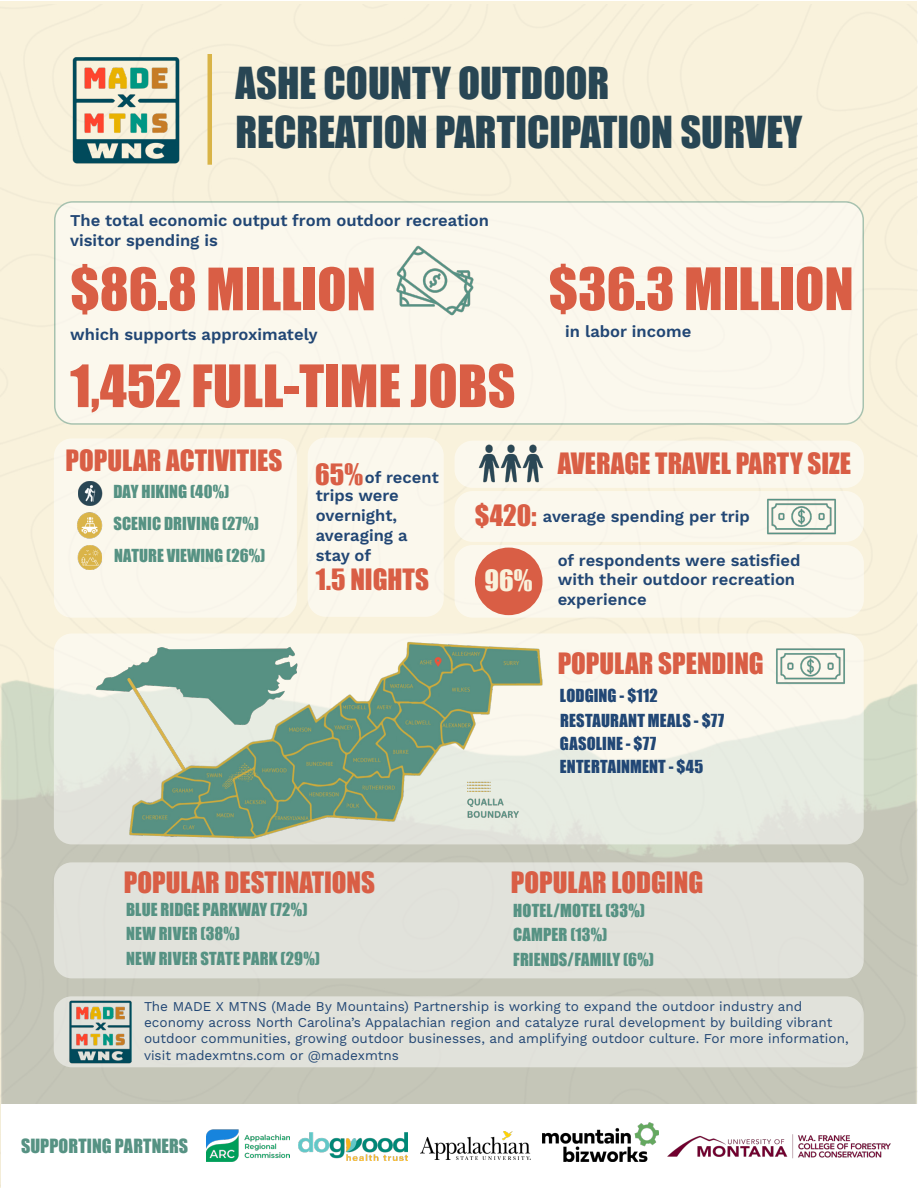
<style>
.page{position:relative;width:918px;height:1188px;background:#fff}
.page>*{position:absolute;margin:0;border:0;box-sizing:border-box;transform-origin:0 0}
.t1{font:54px "Impact";color:#d95e45}
.t2{font:40.5px "Impact";color:#284654}
.t3{font:27px "Impact";color:#d95e45}
.t4{font:27px "Impact";color:#f9f2dc}
.t5{font:18px "Impact";letter-spacing:.005em;color:#569283}
.t6{font:600 16.5px/19.8px "Work Sans";color:#214674}
.t7{font:16.5px "Impact";letter-spacing:.005em;color:#569283}
.t8{font:16.5px "Impact";letter-spacing:.01em;color:#214775}
.t9{font:13.5px/16.2px "Work Sans";color:#214674}
</style>
<div class="page">
<div style="left:55px;top:202px;width:808px;height:222px;background:#fbf8ed;border-radius:18px"></div>
<div style="left:54px;top:201px;width:810px;height:224px;border:2px solid #569283;border-radius:18px"></div>
<div style="left:54px;top:438px;width:243px;height:180px;background:#fbf8ed;border-radius:18px"></div>
<div style="left:308px;top:438px;width:136px;height:179px;background:#fbf8ed;border-radius:18px"></div>
<div style="left:455px;top:441px;width:409px;height:47px;background:#fbf8ed;border-radius:18px"></div>
<div style="left:455px;top:491px;width:409px;height:51px;background:#fbf8ed;border-radius:18px"></div>
<div style="left:455px;top:545px;width:409px;height:73px;background:#fbf8ed;border-radius:18px"></div>
<div style="left:54px;top:633px;width:810px;height:211px;background:linear-gradient(to bottom,#fffcf0,#e1e7de);border-radius:18px"></div>
<div style="left:54px;top:862px;width:810px;height:116px;background:#e1e2db;border-radius:18px"></div>
<div style="left:54px;top:996px;width:810px;height:71px;background:#e1e2db;border-radius:18px"></div>
<img style="left:70px;top:638px;width:512px;height:206px">
<img style="left:68px;top:54px;width:116px;height:111px">
<hr style="left:208px;top:54px;width:4px;height:111px;background:#d9b447">
<img style="left:396px;top:245px;width:78px;height:71px">
<img style="left:475px;top:439px;width:72px;height:44px">
<img style="left:767px;top:498px;width:69px;height:37px">
<img style="left:69px;top:1000px;width:63px;height:64px">
<div style="left:475px;top:548px;width:68px;height:67px;background:#d95e45;border-radius:50%"></div>
<img style="left:78px;top:481px;width:24px;height:25px">
<img style="left:77px;top:512px;width:25px;height:27px">
<img style="left:206px;top:1129px;width:84px;height:33px">
<img style="left:298px;top:1132px;width:110px;height:29px">
<img style="left:420px;top:1131px;width:110px;height:29px">
<img style="left:543px;top:1123px;width:115px;height:39px">
<img style="left:667px;top:1134px;width:224px;height:25px">
<svg style="left:434px;top:655px;width:8px;height:13px"></svg>
<img style="left:772px;top:644px;width:78px;height:44px">
<img style="left:78px;top:545px;width:24px;height:25px">
<p class="t2" style="left:235px;top:52px;width:375px">ASHE COUNTY OUTDOOR</p>
<p class="t2" style="left:235px;top:100px;width:568px">RECREATION PARTICIPATION SURVEY</p>
<p class="t6" style="left:70px;top:211px;width:420px">The total economic output from outdoor recreation visitor spending is</p>
<p class="t1" style="left:70px;top:247px;width:307px">$86.8 MILLION</p>
<p class="t6" style="left:70px;top:326px;width:249px">which supports approximately</p>
<p class="t1" style="left:70px;top:344px;width:447px">1,452 FULL-TIME JOBS</p>
<p class="t1" style="left:549px;top:247px;width:307px">$36.3 MILLION</p>
<p class="t6" style="left:565px;top:323px;width:128px">in labor income</p>
<p class="t3" style="left:66px;top:439px;width:218px">POPULAR ACTIVITIES</p>
<p class="t3" style="left:558px;top:443px;width:295px">AVERAGE TRAVEL PARTY SIZE</p>
<p class="t3" style="left:475px;top:495px;width:63px">$420:</p>
<p class="t3" style="left:315px;top:453px;width:49px">65%</p>
<p class="t6" style="left:365px;top:468px;width:75px">of recent</p>
<p class="t6" style="left:316px;top:487px;width:93px">trips were overnight, averaging a stay of</p>
<p class="t3" style="left:316px;top:558px;width:115px">1.5 NIGHTS</p>
<p class="t7" style="left:113px;top:479px;width:118px">DAY HIKING (40%)</p>
<p class="t7" style="left:113px;top:511px;width:147px">SCENIC DRIVING (27%)</p>
<p class="t6" style="left:543px;top:507px;width:208px">average spending per trip</p>
<p class="t6" style="left:558px;top:551px;width:244px">of respondents were satisfied</p>
<p class="t6" style="left:558px;top:571px;width:239px">with their outdoor recreation</p>
<p class="t6" style="left:558px;top:590px;width:91px">experience</p>
<p class="t7" style="left:114px;top:543px;width:153px">NATURE VIEWING (26%)</p>
<p class="t4" style="left:484px;top:560px;width:49px">96%</p>
<p class="t3" style="left:558px;top:643px;width:208px">POPULAR SPENDING</p>
<p class="t8" style="left:560px;top:683px;width:99px">LODGING - $112</p>
<p class="t8" style="left:560px;top:707px;width:166px">RESTAURANT MEALS - $77</p>
<p class="t8" style="left:560px;top:730px;width:98px">GASOLINE - $77</p>
<p class="t3" style="left:124px;top:861px;width:253px">POPULAR DESTINATIONS</p>
<p class="t7" style="left:126px;top:897px;width:183px">BLUE RIDGE PARKWAY (72%)</p>
<p class="t7" style="left:126px;top:921px;width:115px">NEW RIVER (38%)</p>
<p class="t7" style="left:126px;top:946px;width:195px">NEW RIVER STATE PARK (29%)</p>
<p class="t8" style="left:560px;top:754px;width:145px">ENTERTAINMENT - $45</p>
<p class="t3" style="left:511px;top:862px;width:194px">POPULAR LODGING</p>
<p class="t7" style="left:513px;top:898px;width:133px">HOTEL/MOTEL (33%)</p>
<p class="t7" style="left:513px;top:922px;width:96px">CAMPER (13%)</p>
<p class="t7" style="left:513px;top:946px;width:142px">FRIENDS/FAMILY (6%)</p>
<p class="t9" style="left:144px;top:999px;width:660px">The MADE X MTNS (Made By Mountains) Partnership is working to expand the outdoor industry and</p>
<p class="t9" style="left:144px;top:1015px;width:706px">economy across North Carolina’s Appalachian region and catalyze rural development by building vibrant outdoor communities, growing outdoor businesses, and amplifying outdoor culture. For more information, visit madexmtns.com or @madexmtns</p>
<p class="t5" style="left:21px;top:1132px;width:169px">SUPPORTING PARTNERS</p>
</div>
